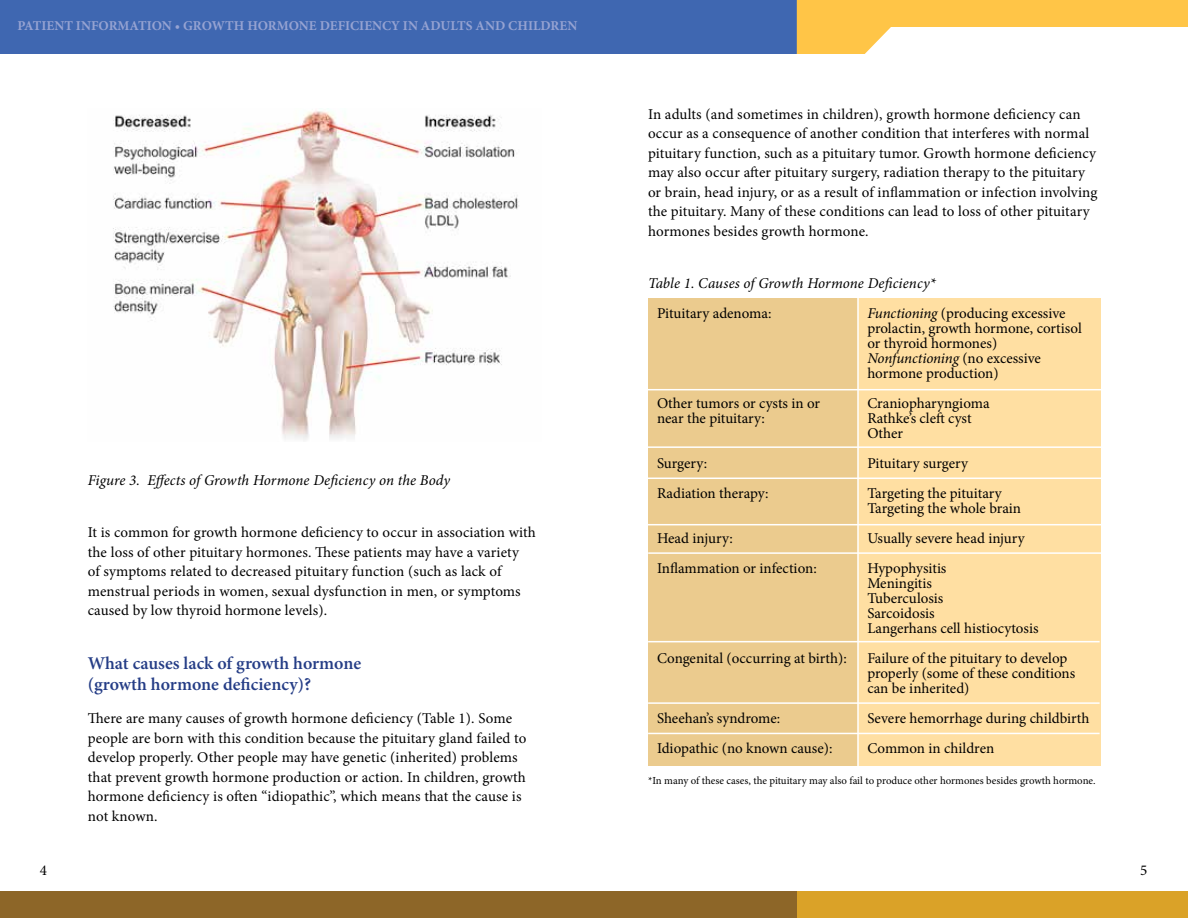
<style>
.page{position:relative;width:1188px;height:918px;background:#fff}
.page>*{position:absolute;margin:0;border:0;box-sizing:border-box;transform-origin:0 0}
.t1{font:600 18px/21.6px "Minion Pro";color:#253d86}
.t2{font:15px/19.5px "Minion Pro";letter-spacing:.005em;color:#000}
.t3{font:italic 15px "Minion Pro";letter-spacing:.005em;color:#000}
.t4{font:700 13.5px "Minion Pro";color:#96a3d2}
.t5{font:10.8px "Minion Pro";letter-spacing:-.005em;color:#000}
.s1{font-style:italic}
</style>
<div class="page">
<div style="left:0;top:0;width:594px;height:54px;background:#3f67b1"></div>
<div style="left:594px;top:0;width:203px;height:54px;background:#3f67b1"></div>
<svg style="left:797px;top:0;width:391px;height:54px"></svg>
<div style="left:794px;top:891px;width:394px;height:27px;background:#daa228"></div>
<div style="left:594px;top:891px;width:202px;height:27px;background:#8d6628"></div>
<div style="left:0;top:891px;width:594px;height:27px;background:#8d6628"></div>
<img style="left:113px;top:108px;width:406px;height:332px">
<div style="left:858px;top:298px;width:242px;height:467px;background:#ffdfa2"></div>
<div style="left:648px;top:298px;width:210px;height:467px;background:#ebcb8e"></div>
<hr style="left:857px;top:297px;width:2px;height:469px;background:#fff">
<hr style="left:648px;top:389px;width:454px;height:1px;background:#fff">
<hr style="left:648px;top:446px;width:454px;height:2px;background:#fff">
<hr style="left:648px;top:478px;width:454px;height:1px;background:#fff">
<hr style="left:648px;top:524px;width:453px;height:1px;background:#fff">
<hr style="left:648px;top:552px;width:453px;height:2px;background:#fff">
<hr style="left:648px;top:641px;width:452px;height:1px;background:#fff">
<hr style="left:648px;top:702px;width:452px;height:2px;background:#fff">
<hr style="left:648px;top:733px;width:452px;height:1px;background:#fff">
<p class="t4" style="left:18px;top:16px;width:561px">PATIENT INFORMATION • GROWTH HORMONE DEFICIENCY IN ADULTS AND CHILDREN</p>
<p class="t3" style="left:88px;top:470px;width:364px">Figure 3. Effects of Growth Hormone Deficiency on the Body</p>
<p class="t2" style="left:88px;top:523px;width:450px">It is common for growth hormone deficiency to occur in association with the loss of other pituitary hormones. These patients may have a variety<br>of symptoms related to decreased pituitary function (such as lack of menstrual periods in women, sexual dysfunction in men, or symptoms caused by low thyroid hormone levels).</p>
<p class="t1" style="left:88px;top:653px;width:275px">What causes lack of growth hormone (growth hormone deficiency)?</p>
<p class="t2" style="left:88px;top:709px;width:440px">There are many causes of growth hormone deficiency (Table 1). Some people are born with this condition because the pituitary gland failed to develop properly. Other people may have genetic (inherited) problems that prevent growth hormone production or action. In children, growth hormone deficiency is often “idiopathic”, which means that the cause is not known.</p>
<p class="t2" style="left:648px;top:104px;width:451px">In adults (and sometimes in children), growth hormone deficiency can occur as a consequence of another condition that interferes with normal pituitary function, such as a pituitary tumor. Growth hormone deficiency may also occur after pituitary surgery, radiation therapy to the pituitary or brain, head injury, or as a result of inflammation or infection involving the pituitary. Many of these conditions can lead to loss of other pituitary hormones besides growth hormone.</p>
<p class="t3" style="left:648px;top:273px;width:289px">Table 1. Causes of Growth Hormone Deficiency*</p>
<p class="t2" style="left:657px;top:304px;width:116px">Pituitary adenoma:</p>
<p class="t2" style="left:867px;top:306px;width:216px;line-height:15px"><span class="s1">Functioning</span> (producing excessive prolactin, growth hormone, cortisol or thyroid hormones)<br><span class="s1">Nonfunctioning</span> (no excessive hormone production)</p>
<p class="t2" style="left:867px;top:396px;width:124px;line-height:15px">Craniopharyngioma<br>Rathke’s cleft cyst<br>Other</p>
<p class="t2" style="left:867px;top:449px;width:136px;line-height:30px">Pituitary surgery<br>Targeting the pituitary</p>
<p class="t2" style="left:867px;top:494px;width:159px;line-height:30px">Targeting the whole brain<br>Usually severe head injury<br>Hypophysitis</p>
<p class="t2" style="left:867px;top:576px;width:173px;line-height:15px">Meningitis<br>Tuberculosis<br>Sarcoidosis<br>Langerhans cell histiocytosis</p>
<p class="t2" style="left:867px;top:651px;width:209px;line-height:15px">Failure of the pituitary to develop properly (some of these conditions can be inherited)</p>
<p class="t2" style="left:867px;top:704px;width:224px;line-height:30px">Severe hemorrhage during childbirth<br>Common in children</p>
<p class="t5" style="left:648px;top:773px;width:449px">*In many of these cases, the pituitary may also fail to produce other hormones besides growth hormone.</p>
<p class="t2" style="left:657px;top:396px;width:165px;line-height:15px">Other tumors or cysts in or near the pituitary:</p>
<p class="t2" style="left:657px;top:449px;width:113px;line-height:30px">Surgery:<br>Radiation therapy:</p>
<p class="t2" style="left:657px;top:524px;width:161px;line-height:30px">Head injury:<br>Inflammation or infection:</p>
<p class="t2" style="left:657px;top:649px;width:191px">Congenital (occurring at birth):</p>
<p class="t2" style="left:657px;top:704px;width:177px;line-height:30px">Sheehan’s syndrome:<br>Idiopathic (no known cause):</p>
<p class="t2" style="left:40px;top:860px;width:9px">4</p>
<p class="t2" style="left:1140px;top:860px;width:9px">5</p>
</div>
